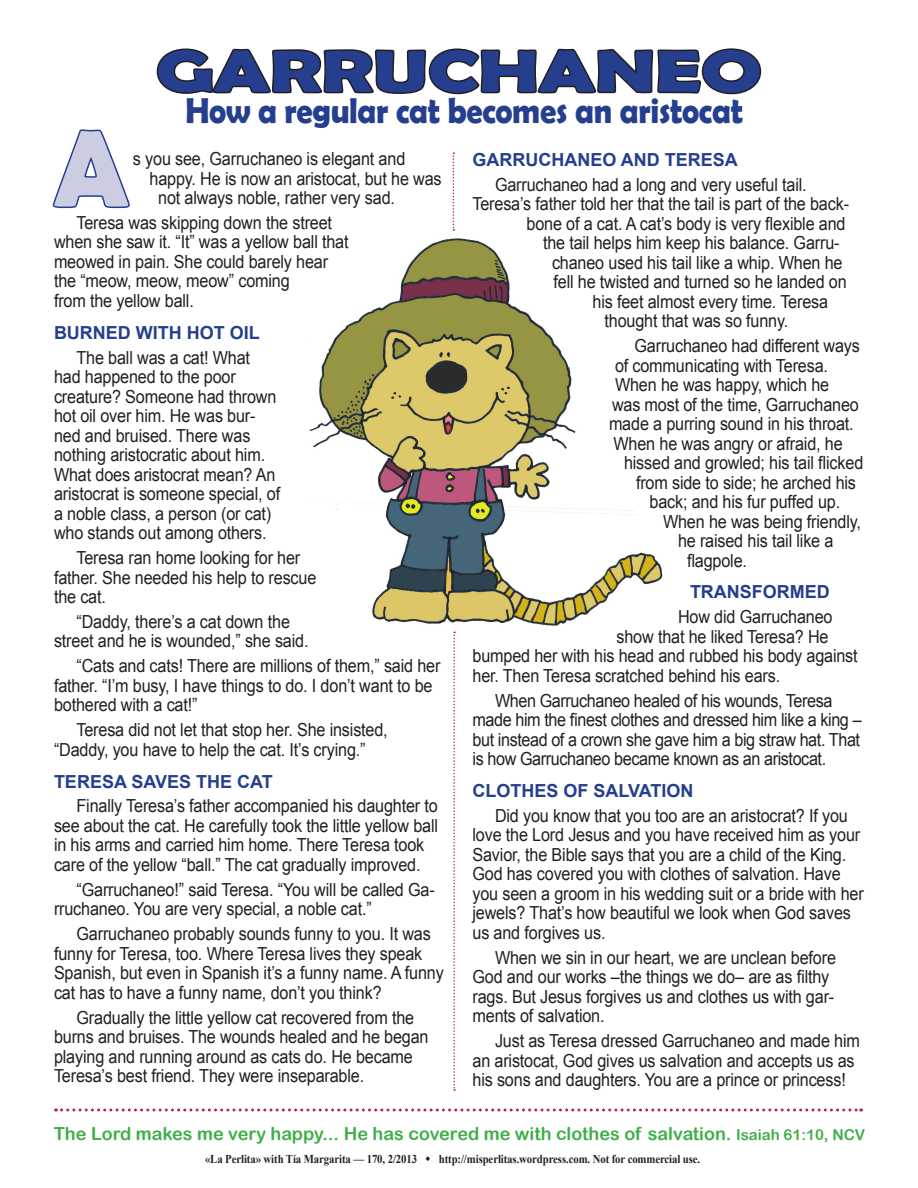
<style>
.page{position:relative;width:918px;height:1188px;background:#fff}
.page>*{position:absolute;margin:0;border:0;box-sizing:border-box;transform-origin:0 0}
.t1{font:700 108px "Berlin Sans FB Demi";color:#cccce2}
.t2{font:700 59.4px "Berlin Sans FB Demi";color:#253f8e;scale:1.36 1}
.Body_Text_12{font:700 36px "Berlin Sans FB Demi";letter-spacing:-.01em;color:#253f8e;scale:.9 1}
.Body_Text_12-2{font:18px/19.5px "Arial";letter-spacing:-.01em;color:#231f20;scale:.9 1}
.Body_Text_Title{font:700 18px "Arial";color:#253f8e}
.Bible_Verse{font:18px "Arial Rounded MT Bold";color:#40ae49}
.Body_Text_12-3{font:700 12px "Times New Roman";letter-spacing:-.01em;color:#231f20;scale:.9 1}
.s1{font-size:15px}
</style>
<div class="page">
<svg style="left:52px;top:129px;width:78px;height:80px"></svg>
<img style="left:309px;top:238px;width:354px;height:388px">
<svg style="left:453px;top:632px;width:2px;height:459px"></svg>
<svg style="left:156px;top:48px;width:606px;height:47px"></svg>
<svg style="left:56px;top:1108px;width:806px;height:4px"></svg>
<svg style="left:453px;top:152px;width:1px;height:79px"></svg>
<p class="t2" style="left:156px;top:37px;width:447px">GARRUCHANEO</p>
<p class="Body_Text_12" style="left:185px;top:90px;width:621px">How a regular cat becomes an aristocat</p>
<p class="t1" style="left:54px;top:106px;width:76px">A</p>
<p class="Body_Text_12-2" style="left:133px;top:149px;width:304px">s you see, Garruchaneo is elegant and</p>
<p class="Body_Text_12-2" style="left:150px;top:169px;width:326px">happy. He is now an aristocat, but he was</p>
<p class="Body_Text_12-2" style="left:158px;top:188px;width:265px">not always noble, rather very sad.</p>
<p class="Body_Text_12-2" style="left:54px;top:213px;width:329px;text-indent:22px">Teresa was skipping down the street when she saw it. “It” was a yellow ball that meowed in pain. She could barely hear the “meow, meow, meow” coming<br>from the yellow ball.</p>
<p class="Body_Text_Title" style="left:54px;top:320px;width:207px">BURNED WITH HOT OIL</p>
<p class="Body_Text_12-2" style="left:54px;top:348px;width:253px;text-indent:22px">The ball was a cat! What had happened to the poor creature? Someone had thrown hot oil over him. He was bur&shy;ned and bruised. There was nothing aristocratic about him.<br>What does aristocrat mean? An aristocrat is someone special, of a noble class, a person (or cat) who stands out among others.</p>
<p class="Body_Text_12-2" style="left:54px;top:548px;width:293px;text-indent:22px">Teresa ran home looking for her father. She needed his help to rescue the cat.</p>
<p class="Body_Text_12-2" style="left:54px;top:612px;width:284px;text-align:center">“Daddy, there’s a cat down the street and he is wounded,” she said.</p>
<p class="Body_Text_12-2" style="left:54px;top:656px;width:431px;text-indent:22px">“Cats and cats! There are millions of them,” said her father. “I’m busy, I have things to do. I don’t want to be bothered with a cat!”</p>
<p class="Body_Text_12-2" style="left:54px;top:720px;width:372px;text-indent:22px">Teresa did not let that stop her. She insisted, “Daddy, you have to help the cat. It’s crying.”</p>
<p class="Body_Text_Title" style="left:54px;top:769px;width:220px">TERESA SAVES THE CAT</p>
<p class="Body_Text_12-2" style="left:54px;top:797px;width:428px;text-indent:22px">Finally Teresa’s father accompanied his daughter to see about the cat. He carefully took the little yellow ball in his arms and carried him home. There Teresa took care of the yellow “ball.” The cat gradually improved.</p>
<p class="Body_Text_12-2" style="left:54px;top:880px;width:425px;text-indent:22px">“Garruchaneo!” said Teresa. “You will be called Ga&shy;rruchaneo. You are very special, a noble cat.”</p>
<p class="Body_Text_12-2" style="left:54px;top:924px;width:435px;text-indent:22px">Garruchaneo probably sounds funny to you. It was funny for Teresa, too. Where Teresa lives they speak Spanish, but even in Spanish it’s a funny name. A funny cat has to have a funny name, don’t you think?</p>
<p class="Body_Text_12-2" style="left:54px;top:1008px;width:418px;text-indent:22px">Gradually the little yellow cat recovered from the burns and bruises. The wounds healed and he began playing and running around as cats do. He became Teresa’s best friend. They were inseparable.</p>
<p class="Body_Text_Title" style="left:472px;top:148px;width:267px">GARRUCHANEO AND TERESA</p>
<p class="Body_Text_12-2" style="left:495px;top:175px;width:348px">Garruchaneo had a long and very useful tail.</p>
<p class="Body_Text_12-2" style="left:472px;top:194px;width:420px">Teresa’s father told her that the tail is part of the back-</p>
<p class="Body_Text_12-2" style="left:526px;top:214px;width:356px">bone of a cat. A cat’s body is very flexible and</p>
<p class="Body_Text_12-2" style="left:543px;top:233px;width:331px">the tail helps him keep his balance. Garru-</p>
<p class="Body_Text_12-2" style="left:552px;top:253px;width:324px">chaneo used his tail like a whip. When he</p>
<p class="Body_Text_12-2" style="left:554px;top:272px;width:327px">fell he twisted and turned so he landed on</p>
<p class="Body_Text_12-2" style="left:592px;top:292px;width:263px">his feet almost every time. Teresa</p>
<p class="Body_Text_12-2" style="left:604px;top:311px;width:206px">thought that was so funny.</p>
<p class="Body_Text_12-2" style="left:634px;top:336px;width:252px">Garruchaneo had different ways</p>
<p class="Body_Text_12-2" style="left:615px;top:356px;width:238px">of communicating with Teresa.</p>
<p class="Body_Text_12-2" style="left:615px;top:375px;width:240px">When he was happy, which he</p>
<p class="Body_Text_12-2" style="left:612px;top:395px;width:276px">was most of the time, Garruchaneo</p>
<p class="Body_Text_12-2" style="left:609px;top:414px;width:274px">made a purring sound in his throat.</p>
<p class="Body_Text_12-2" style="left:614px;top:434px;width:256px">When he was angry or afraid, he</p>
<p class="Body_Text_12-2" style="left:624px;top:453px;width:267px">hissed and growled; his tail flicked</p>
<p class="Body_Text_12-2" style="left:636px;top:473px;width:246px">from side to side; he arched his</p>
<p class="Body_Text_12-2" style="left:650px;top:492px;width:213px">back; and his fur puffed up.</p>
<p class="Body_Text_12-2" style="left:663px;top:512px;width:222px">When he was being friendly,</p>
<p class="Body_Text_12-2" style="left:678px;top:531px;width:174px">he raised his tail like a</p>
<p class="Body_Text_12-2" style="left:687px;top:551px;width:68px">flagpole.</p>
<p class="Body_Text_Title" style="left:690px;top:580px;width:141px">TRANSFORMED</p>
<p class="Body_Text_12-2" style="left:678px;top:607px;width:173px">How did Garruchaneo</p>
<p class="Body_Text_12-2" style="left:616px;top:627px;width:237px">show that he liked Teresa? He</p>
<p class="Body_Text_12-2" style="left:472px;top:646px;width:430px">bumped her with his head and rubbed his body against</p>
<p class="Body_Text_12-2" style="left:472px;top:666px;width:343px">her. Then Teresa scratched behind his ears.</p>
<p class="Body_Text_12-2" style="left:472px;top:691px;width:434px;text-indent:22px">When Garruchaneo healed of his wounds, Teresa made him the finest clothes and dressed him like a king – but instead of a crown she gave him a big straw hat. That is how Garruchaneo became known as an aristocat.</p>
<p class="Body_Text_Title" style="left:472px;top:779px;width:223px">CLOTHES OF SALVATION</p>
<p class="Body_Text_12-2" style="left:472px;top:806px;width:436px;text-indent:22px">Did you know that you too are an aristocrat? If you love the Lord Jesus and you have received him as your Savior, the Bible says that you are a child of the King.<br>God has covered you with clothes of salvation. Have you seen a groom in his wedding suit or a bride with her jewels? That’s how beautiful we look when God saves us and forgives us.</p>
<p class="Body_Text_12-2" style="left:472px;top:948px;width:405px;text-indent:22px">When we sin in our heart, we are unclean before God and our works –the things we do– are as filthy rags. But Jesus forgives us and clothes us with gar&shy;ments of salvation.</p>
<p class="Body_Text_12-2" style="left:472px;top:1031px;width:432px;text-indent:22px">Just as Teresa dressed Garruchaneo and made him an aristocat, God gives us salvation and accepts us as his sons and daughters. You are a prince or princess!</p>
<p class="Bible_Verse" style="left:54px;top:1123px;width:813px">The Lord makes me very happy... He has covered me with clothes of salvation. <span class="s1">Isaiah 61:10, NCV</span></p>
<p class="Body_Text_12-3" style="left:205px;top:1151px;width:237px">«La Perlita» with Tía Margarita — 170, 2/2013</p>
<p class="Body_Text_12-3" style="left:439px;top:1151px;width:292px">http://misperlitas.wordpress.com. Not for commercial use.</p>
</div>
